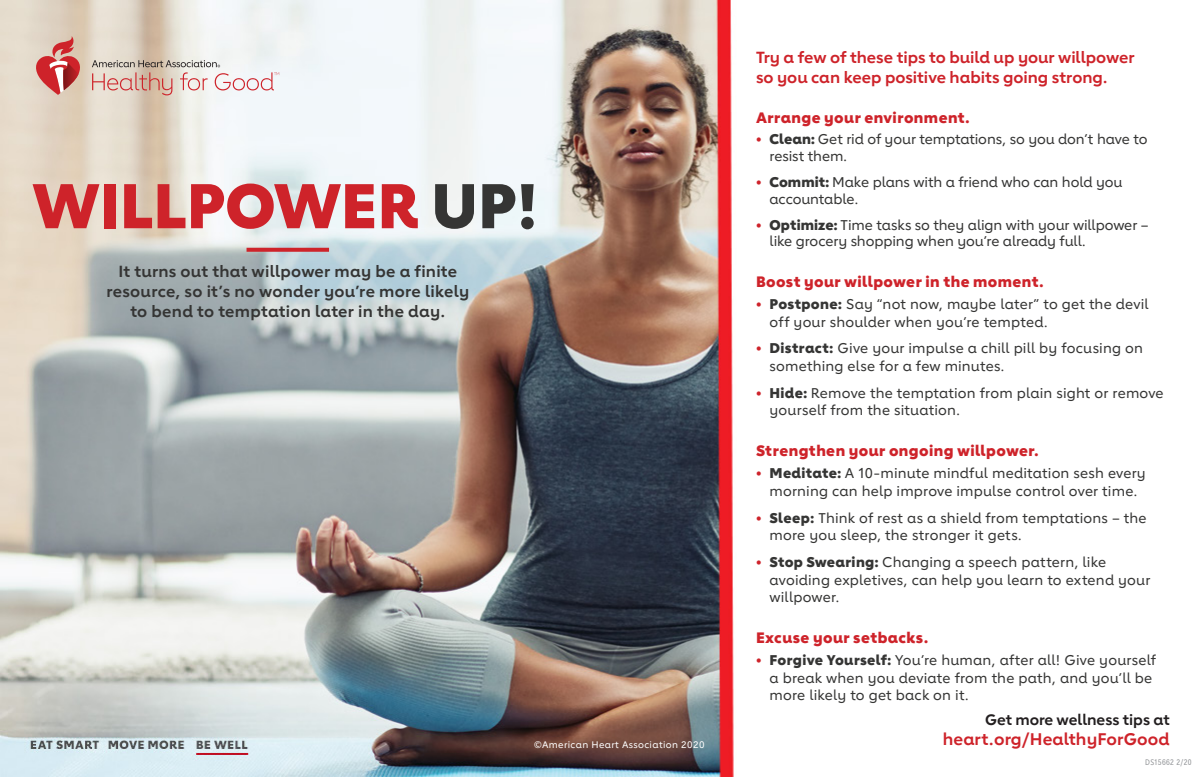
<style>
.page{position:relative;width:1201px;height:777px;background:#fff}
.page>*{position:absolute;margin:0;border:0;box-sizing:border-box;transform-origin:0 0}
.t1{font:800 62px "Lub Dub";color:#ce232a}
.CTA{font:700 16.7px "Lub Dub";letter-spacing:.01em;color:#ce232a}
.Subhead{font:700 16px/20px "Lub Dub";letter-spacing:.015em;color:#353534;text-align:center}
.Intro_paragraph{font:700 16px/20px "Lub Dub";color:#ce232a}
.Section_title{font:800 15px "Lub Dub";letter-spacing:.03em;color:#ce232a}
.CTA-2{font:700 15px "Lub Dub";color:#231f20}
.Red_Bullets{font:500 14px/17.6px "Lub Dub";letter-spacing:.01em;color:#353534}
.Copyright{font:500 9.4px "Lub Dub";letter-spacing:.04em;color:#fff}
.t2{font:8px "Lub Dub Condensed";letter-spacing:.04em;color:#939598}
.s1{color:#353534}
.s2{font-weight:800;color:#ce232a}
.s3{font-weight:800}
</style>
<div class="page">
<img style="left:0;top:0;width:734px;height:776px">
<svg style="left:36px;top:36px;width:46px;height:59px;background:#d48780"></svg>
<svg style="left:92px;top:60px;width:187px;height:35px"></svg>
<svg style="left:246px;top:247px;width:83px;height:4px"></svg>
<h1 class="t1" style="left:33px;top:168px;width:506px">WILLPOWER <span class="s1">UP!</span></h1>
<p class="Subhead" style="left:106px;top:261px;width:364px">It turns out that willpower may be a finite resource, so it’s no wonder you’re more likely to bend to temptation later in the day.</p>
<p class="Copyright" style="left:534px;top:738px;width:172px">©American Heart Association 2020</p>
<p class="Intro_paragraph" style="left:755px;top:47px;width:380px">Try a few of these tips to build up your willpower so you can keep positive habits going strong.</p>
<h2 class="Section_title" style="left:755px;top:108px;width:215px">Arrange your environment.</h2>
<p class="Red_Bullets" style="left:769px;top:131px;width:379px;line-height:16.8px;text-indent:-14px"><span class="s2">•</span> <span class="s3">Clean:</span> Get rid of your temptations, so you don’t have to resist them.</p>
<p class="Red_Bullets" style="left:769px;top:173px;width:354px;line-height:16.8px;text-indent:-14px"><span class="s2">•</span> <span class="s3">Commit:</span> Make plans with a friend who can hold you accountable.</p>
<p class="Red_Bullets" style="left:769px;top:216px;width:380px;line-height:16.8px;text-indent:-14px"><span class="s2">•</span> <span class="s3">Optimize:</span> Time tasks so they align with your willpower – like grocery shopping when you’re already full.</p>
<h2 class="Section_title" style="left:755px;top:272px;width:289px">Boost your willpower in the moment.</h2>
<p class="Red_Bullets" style="left:769px;top:295px;width:380px;text-indent:-14px"><span class="s2">•</span> <span class="s3">Postpone:</span> Say “not now, maybe later” to get the devil off your shoulder when you’re tempted.</p>
<p class="Red_Bullets" style="left:769px;top:339px;width:375px;text-indent:-14px"><span class="s2">•</span> <span class="s3">Distract:</span> Give your impulse a chill pill by focusing on something else for a few minutes.</p>
<p class="Red_Bullets" style="left:769px;top:383px;width:395px;text-indent:-14px"><span class="s2">•</span> <span class="s3">Hide:</span> Remove the temptation from plain sight or remove yourself from the situation.</p>
<h2 class="Section_title" style="left:755px;top:441px;width:284px">Strengthen your ongoing willpower.</h2>
<p class="Red_Bullets" style="left:755px;top:464px;width:391px;text-align:center"><span class="s2">•</span> <span class="s3">Meditate:</span> A 10-minute mindful meditation sesh every morning can help improve impulse control over time.</p>
<p class="Red_Bullets" style="left:769px;top:508px;width:378px;text-indent:-14px"><span class="s2">•</span> <span class="s3">Sleep:</span> Think of rest as a shield from temptations – the more you sleep, the stronger it gets.</p>
<p class="Red_Bullets" style="left:769px;top:552px;width:382px;text-indent:-14px"><span class="s2">•</span> <span class="s3">Stop Swearing:</span> Changing a speech pattern, like avoiding expletives, can help you learn to extend your willpower.</p>
<h2 class="Section_title" style="left:755px;top:627px;width:174px">Excuse your setbacks.</h2>
<p class="Red_Bullets" style="left:769px;top:650px;width:388px;text-indent:-14px"><span class="s2">•</span> <span class="s3">Forgive Yourself:</span> You’re human, after all! Give yourself a break when you deviate from the path, and you’ll be more likely to get back on it.</p>
<p class="CTA-2" style="left:984px;top:710px;width:186px">Get more wellness tips at</p>
<p class="CTA" style="left:942px;top:728px;width:228px">heart.org/HealthyForGood</p>
<p class="t2" style="left:1144px;top:757px;width:48px">DS15662 2/20</p>
</div>
